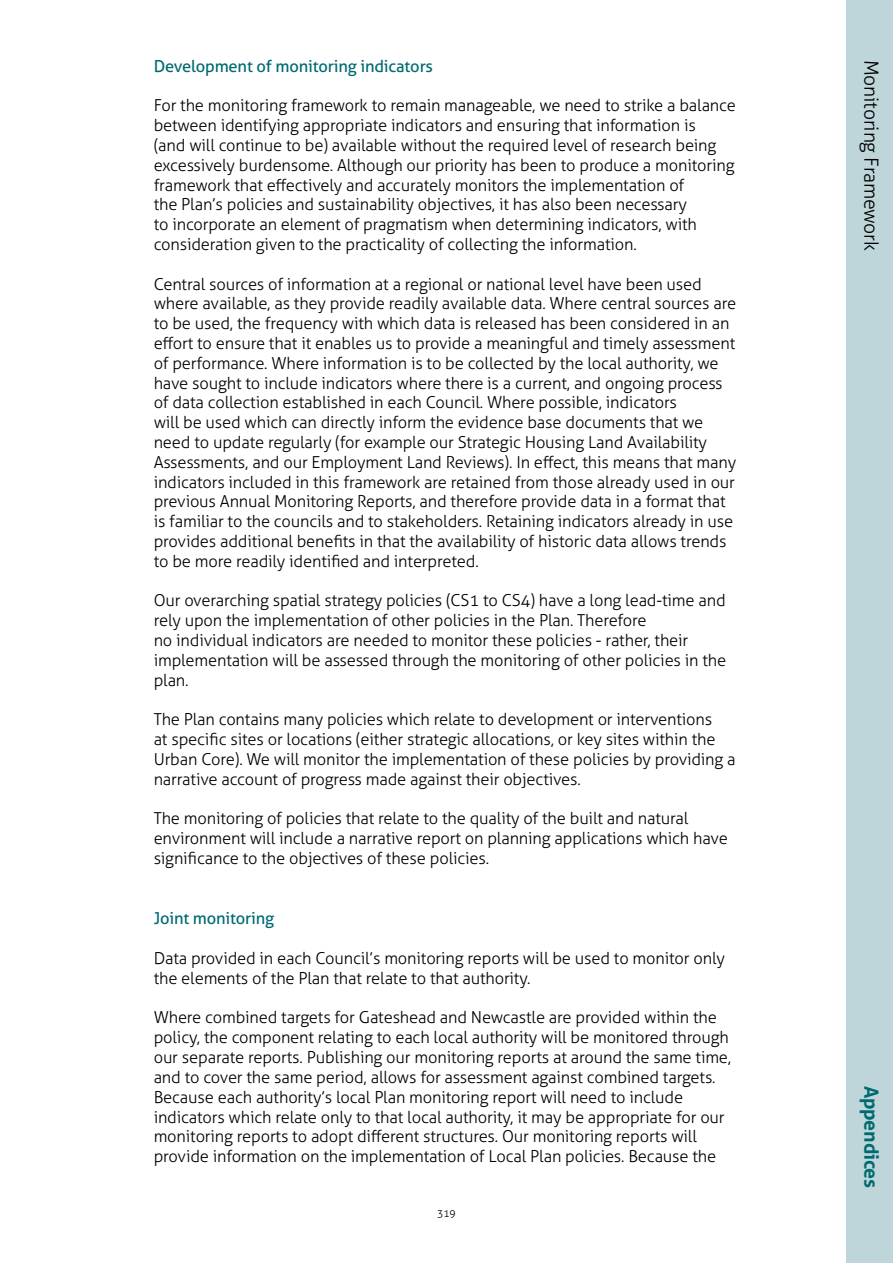
<style>
.page{position:relative;width:893px;height:1263px;background:#fff}
.page>*{position:absolute;margin:0;border:0;box-sizing:border-box;transform-origin:0 0}
.t1{font:300 19.5px "Aller";letter-spacing:-.01em;color:#000}
.t2{font:700 19.5px "Aller";letter-spacing:-.01em;color:#006a71}
.t3{font:300 16.5px/19.8px "Aller";letter-spacing:-.01em;color:#000}
.t4{font:16.5px "Aller";letter-spacing:-.01em;color:#006a71}
.t5{font:300 10.5px "Aller";color:#000}
</style>
<div class="page">
<div style="left:846px;top:0;width:47px;height:1263px;background:#bed6d9"></div>
<p class="t4" style="left:154px;top:56px;width:281px">Development of monitoring indicators</p>
<p class="t3" style="left:154px;top:96px;width:584px">For the monitoring framework to remain manageable, we need to strike a balance between identifying appropriate indicators and ensuring that information is<br>(and will continue to be) available without the required level of research being excessively burdensome. Although our priority has been to produce a monitoring framework that effectively and accurately monitors the implementation of<br>the Plan’s policies and sustainability objectives, it has also been necessary<br>to incorporate an element of pragmatism when determining indicators, with consideration given to the practicality of collecting the information.</p>
<p class="t3" style="left:154px;top:274px;width:584px">Central sources of information at a regional or national level have been used where available, as they provide readily available data. Where central sources are to be used, the frequency with which data is released has been considered in an effort to ensure that it enables us to provide a meaningful and timely assessment of performance. Where information is to be collected by the local authority, we have sought to include indicators where there is a current, and ongoing process of data collection established in each Council. Where possible, indicators<br>will be used which can directly inform the evidence base documents that we need to update regularly (for example our Strategic Housing Land Availability Assessments, and our Employment Land Reviews). In effect, this means that many indicators included in this framework are retained from those already used in our previous Annual Monitoring Reports, and therefore provide data in a format that is familiar to the councils and to stakeholders. Retaining indicators already in use provides additional benefits in that the availability of historic data allows trends to be more readily identified and interpreted.</p>
<p class="t3" style="left:154px;top:591px;width:574px">Our overarching spatial strategy policies (CS1 to CS4) have a long lead-time and rely upon the implementation of other policies in the Plan. Therefore<br>no individual indicators are needed to monitor these policies - rather, their implementation will be assessed through the monitoring of other policies in the plan.</p>
<p class="t3" style="left:154px;top:709px;width:583px">The Plan contains many policies which relate to development or interventions<br>at specific sites or locations (either strategic allocations, or key sites within the Urban Core). We will monitor the implementation of these policies by providing a narrative account of progress made against their objectives.</p>
<p class="t3" style="left:154px;top:808px;width:576px">The monitoring of policies that relate to the quality of the built and natural environment will include a narrative report on planning applications which have significance to the objectives of these policies.</p>
<p class="t4" style="left:154px;top:908px;width:122px">Joint monitoring</p>
<p class="t3" style="left:154px;top:948px;width:573px">Data provided in each Council’s monitoring reports will be used to monitor only the elements of the Plan that relate to that authority.</p>
<p class="t3" style="left:154px;top:1008px;width:579px">Where combined targets for Gateshead and Newcastle are provided within the policy, the component relating to each local authority will be monitored through our separate reports. Publishing our monitoring reports at around the same time, and to cover the same period, allows for assessment against combined targets.<br>Because each authority’s local Plan monitoring report will need to include indicators which relate only to that local authority, it may be appropriate for our monitoring reports to adopt different structures. Our monitoring reports will provide information on the implementation of Local Plan policies. Because the</p>
<p class="t5" style="left:437px;top:1207px;width:20px">319</p>
<p class="t1" style="left:883px;top:60px;width:193px;rotate:90deg">Monitoring Framework</p>
<p class="t2" style="left:883px;top:1085px;width:104px;rotate:90deg">Appendices</p>
</div>
